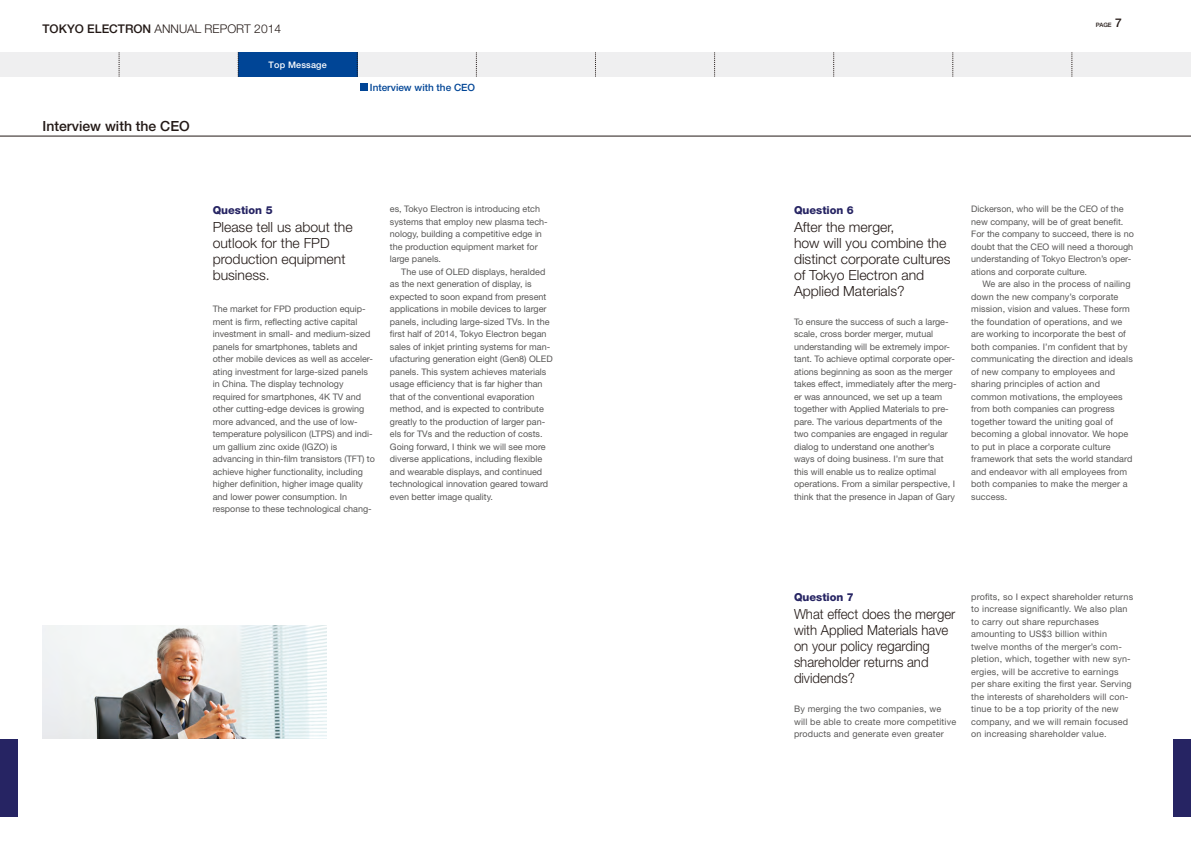
<style>
.page{position:relative;width:1191px;height:842px;background:#fff}
.page>*{position:absolute;margin:0;border:0;box-sizing:border-box;transform-origin:0 0}
.t1{font:300 14px/16px "Helvetica Neue";color:#231916}
.t2{font:300 14px/16px "Helvetica Neue";color:#231916;scale:.94 1}
.t3{font:500 14px "Helvetica Neue";color:#231916}
.t4{font:300 12px "Helvetica Neue";color:#231916}
.t5{font:800 11px "Helvetica Neue";color:#262463}
.t6{font:500 10px "Helvetica Neue";color:#004596}
.t7{font:9px/12.5px "Helvetica Neue";color:#595857}
.t8{font:9px/12.5px "Helvetica Neue";letter-spacing:.02em;color:#595857}
.t9{font:500 9px "Helvetica Neue";letter-spacing:.02em;color:#fff}
.t10{font:500 6px "Helvetica Neue";color:#231916}
.s1{font-weight:500}
.s2{font-size:12px}
</style>
<div class="page">
<div style="left:0;top:738px;width:17px;height:78px;background:#262463"></div>
<div style="left:1174px;top:738px;width:17px;height:78px;background:#262463"></div>
<img style="left:43px;top:625px;width:283px;height:113px">
<hr style="left:0;top:136px;width:1191px;height:1px;background:#231916">
<div style="left:0;top:52px;width:119px;height:25px;background:#efeff0"></div>
<div style="left:119px;top:52px;width:119px;height:25px;background:#efeff0"></div>
<div style="left:357px;top:52px;width:119px;height:25px;background:#efeff0"></div>
<div style="left:476px;top:52px;width:119px;height:25px;background:#efeff0"></div>
<div style="left:595px;top:52px;width:119px;height:25px;background:#efeff0"></div>
<div style="left:714px;top:52px;width:119px;height:25px;background:#efeff0"></div>
<div style="left:833px;top:52px;width:119px;height:25px;background:#efeff0"></div>
<div style="left:952px;top:52px;width:119px;height:25px;background:#efeff0"></div>
<div style="left:1071px;top:52px;width:120px;height:25px;background:#efeff0"></div>
<div style="left:238px;top:52px;width:119px;height:25px;background:#004596"></div>
<div style="left:360px;top:84px;width:7px;height:7px;background:#004596"></div>
<svg style="left:119px;top:52px;width:1px;height:25px"></svg>
<svg style="left:238px;top:52px;width:1px;height:25px"></svg>
<svg style="left:357px;top:52px;width:1px;height:25px"></svg>
<svg style="left:476px;top:52px;width:1px;height:25px"></svg>
<svg style="left:595px;top:52px;width:1px;height:25px"></svg>
<svg style="left:714px;top:52px;width:1px;height:25px"></svg>
<svg style="left:833px;top:52px;width:1px;height:25px"></svg>
<svg style="left:952px;top:52px;width:1px;height:25px"></svg>
<svg style="left:1071px;top:52px;width:1px;height:25px"></svg>
<h2 class="t4" style="left:43px;top:21px;width:240px"><span class="s1">TOKYO ELECTRON</span> ANNUAL REPORT 2014</h2>
<h1 class="t3" style="left:43px;top:118px;width:149px">Interview with the CEO</h1>
<p class="t9" style="left:269px;top:60px;width:60px">Top Message</p>
<p class="t6" style="left:370px;top:81px;width:107px">Interview with the CEO</p>
<p class="t5" style="left:213px;top:203px;width:61px">Question 5</p>
<h1 class="t1" style="left:213px;top:218px;width:142px">Please tell us about the outlook for the FPD production equipment business.</h1>
<p class="t7" style="left:213px;top:302px;width:164px">The market for FPD production equip&shy;ment is firm, reflecting active capital investment in small- and medium-sized panels for smartphones, tablets and other mobile devices as well as acceler&shy;ating investment for large-sized panels in China. The display technology required for smartphones, 4K TV and other cutting-edge devices is growing more advanced, and the use of low&shy;temperature polysilicon (LTPS) and indi&shy;um gallium zinc oxide (IGZO) is advancing in thin-film transistors (TFT) to achieve higher functionality, including higher definition, higher image quality and lower power consumption. In response to these technological chang-</p>
<p class="t7" style="left:390px;top:203px;width:159px">es, Tokyo Electron is introducing etch systems that employ new plasma tech&shy;nology, building a competitive edge in the production equipment market for large panels.</p>
<p class="t7" style="left:390px;top:265px;width:164px;text-indent:11px">The use of OLED displays, heralded as the next generation of display, is expected to soon expand from present applications in mobile devices to larger panels, including large-sized TVs. In the first half of 2014, Tokyo Electron began sales of inkjet printing systems for man&shy;ufacturing generation eight (Gen8) OLED panels. This system achieves materials usage efficiency that is far higher than that of the conventional evaporation method, and is expected to contribute greatly to the production of larger pan&shy;els for TVs and the reduction of costs.<br>Going forward, I think we will see more diverse applications, including flexible and wearable displays, and continued technological innovation geared toward even better image quality.</p>
<p class="t10" style="left:1095px;top:22px;width:27px">PAGE <span class="s2">7</span></p>
<p class="t5" style="left:794px;top:203px;width:61px">Question 6</p>
<h1 class="t1" style="left:794px;top:218px;width:158px">After the merger,<br>how will you combine the distinct corporate cultures of Tokyo Electron and<br>Applied Materials?</h1>
<p class="t7" style="left:794px;top:315px;width:164px">To ensure the success of such a large&shy;scale, cross border merger, mutual understanding will be extremely impor&shy;tant. To achieve optimal corporate oper&shy;ations beginning as soon as the merger takes effect, immediately after the merg&shy;er was announced, we set up a team together with Applied Materials to pre&shy;pare. The various departments of the two companies are engaged in regular dialog to understand one another’s ways of doing business. I’m sure that this will enable us to realize optimal operations. From a similar perspective, I think that the presence in Japan of Gary</p>
<p class="t7" style="left:971px;top:203px;width:164px">Dickerson, who will be the CEO of the new company, will be of great benefit.<br>For the company to succeed, there is no doubt that the CEO will need a thorough understanding of Tokyo Electron’s oper&shy;ations and corporate culture.</p>
<p class="t7" style="left:971px;top:278px;width:163px;text-indent:11px">We are also in the process of nailing down the new company’s corporate mission, vision and values. These form the foundation of operations, and we are working to incorporate the best of both companies. I’m confident that by communicating the direction and ideals of new company to employees and sharing principles of action and common motivations, the employees from both companies can progress together toward the uniting goal of becoming a global innovator. We hope to put in place a corporate culture framework that sets the world standard and endeavor with all employees from both companies to make the merger a success.</p>
<p class="t5" style="left:794px;top:591px;width:61px">Question 7</p>
<h1 class="t2" style="left:794px;top:606px;width:173px">What effect does the merger with Applied Materials have on your policy regarding shareholder returns and dividends?</h1>
<p class="t8" style="left:794px;top:703px;width:164px">By merging the two companies, we will be able to create more competitive products and generate even greater</p>
<p class="t8" style="left:971px;top:590px;width:164px">profits, so I expect shareholder returns to increase significantly. We also plan to carry out share repurchases amounting to US$3 billion within twelve months of the merger’s com&shy;pletion, which, together with new syn&shy;ergies, will be accretive to earnings per share exiting the first year. Serving the interests of shareholders will con&shy;tinue to be a top priority of the new company, and we will remain focused on increasing shareholder value.</p>
</div>
